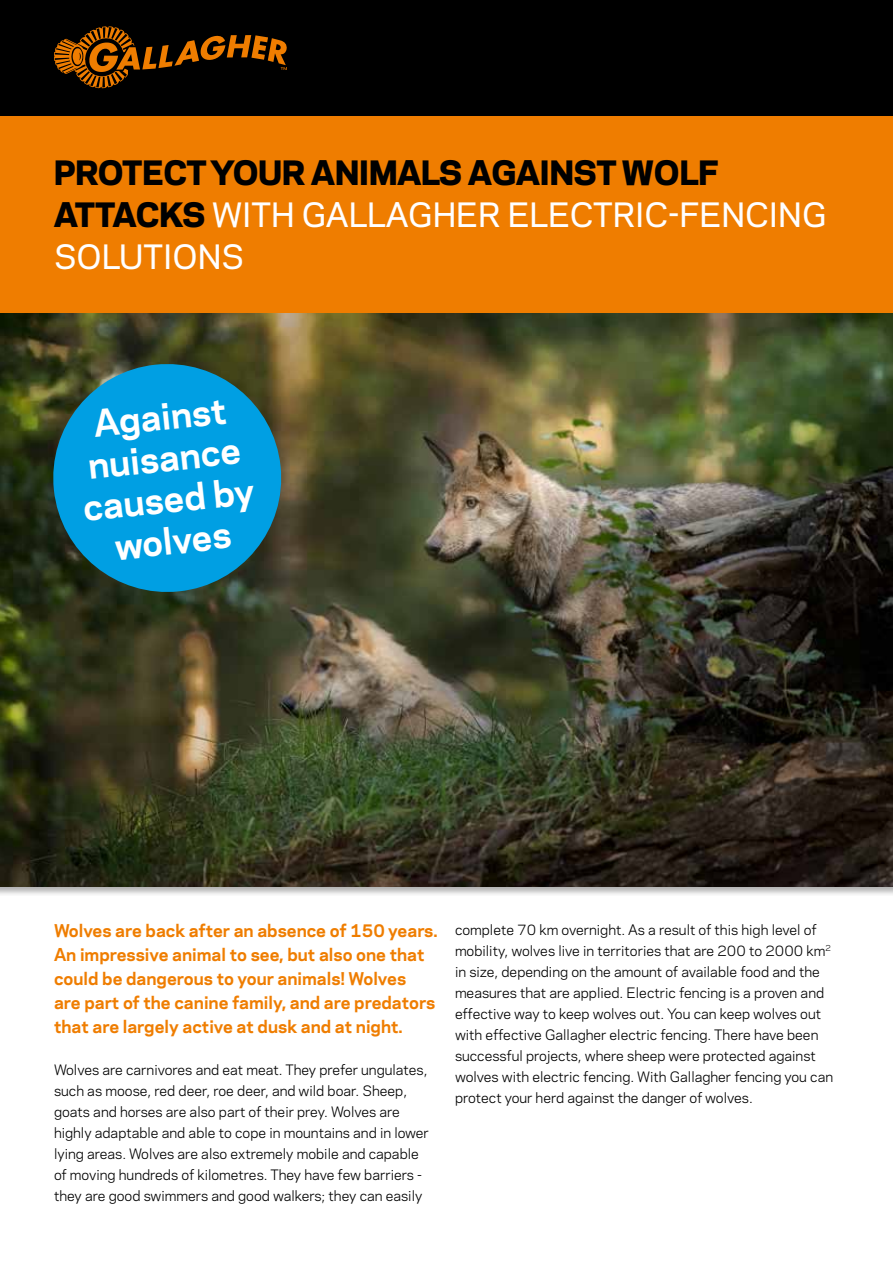
<style>
.page{position:relative;width:893px;height:1263px;background:#fff}
.page>*{position:absolute;margin:0;border:0;box-sizing:border-box;transform-origin:0 0}
.t1{font:700 34.5px/41.4px "Galaxie Polaris";color:#fff;text-align:center}
.t2{font:500 31.5px/42px "Galaxie Polaris";color:#fff}
.t3{font:700 16.5px/24px "Galaxie Polaris";color:#ef7d00}
.t4{font:13.5px/21px "Galaxie Polaris";color:#000}
.s1{font-weight:800;color:#000}
</style>
<div class="page">
<img style="left:0;top:312px;width:893px;height:574px">
<div style="left:0;top:116px;width:893px;height:196px;background:#ef7d00"></div>
<div style="left:0;top:0;width:893px;height:116px;background:#000"></div>
<svg style="left:54px;top:26px;width:233px;height:62px"></svg>
<svg style="left:47px;top:358px;width:240px;height:240px;background:#1182aa"></svg>
<h2 class="t2" style="left:54px;top:150px;width:774px"><span class="s1">PROTECT YOUR ANIMALS AGAINST WOLF<br>ATTACKS</span> WITH GALLAGHER ELECTRIC-FENCING<br>SOLUTIONS</h2>
<h1 class="t1" style="left:72px;top:403px;width:174px;rotate:-6deg">Against nuisance caused by wolves</h1>
<p class="t3" style="left:54px;top:918px;width:385px">Wolves are back after an absence of 150 years.<br>An impressive animal to see, but also one that could be dangerous to your animals! Wolves<br>are part of the canine family, and are predators that are largely active at dusk and at night.</p>
<p class="t4" style="left:54px;top:1059px;width:376px">Wolves are carnivores and eat meat. They prefer ungulates, such as moose, red deer, roe deer, and wild boar. Sheep, goats and horses are also part of their prey. Wolves are highly adaptable and able to cope in mountains and in lower lying areas. Wolves are also extremely mobile and capable of moving hundreds of kilometres. They have few barriers - they are good swimmers and good walkers; they can easily</p>
<p class="t4" style="left:455px;top:918px;width:380px">complete 70 km overnight. As a result of this high level of mobility, wolves live in territories that are 200 to 2000 km<sup>2 </sup>in size, depending on the amount of available food and the measures that are applied. Electric fencing is a proven and effective way to keep wolves out. You can keep wolves out with effective Gallagher electric fencing. There have been successful projects, where sheep were protected against wolves with electric fencing. With Gallagher fencing you can protect your herd against the danger of wolves.</p>
</div>
